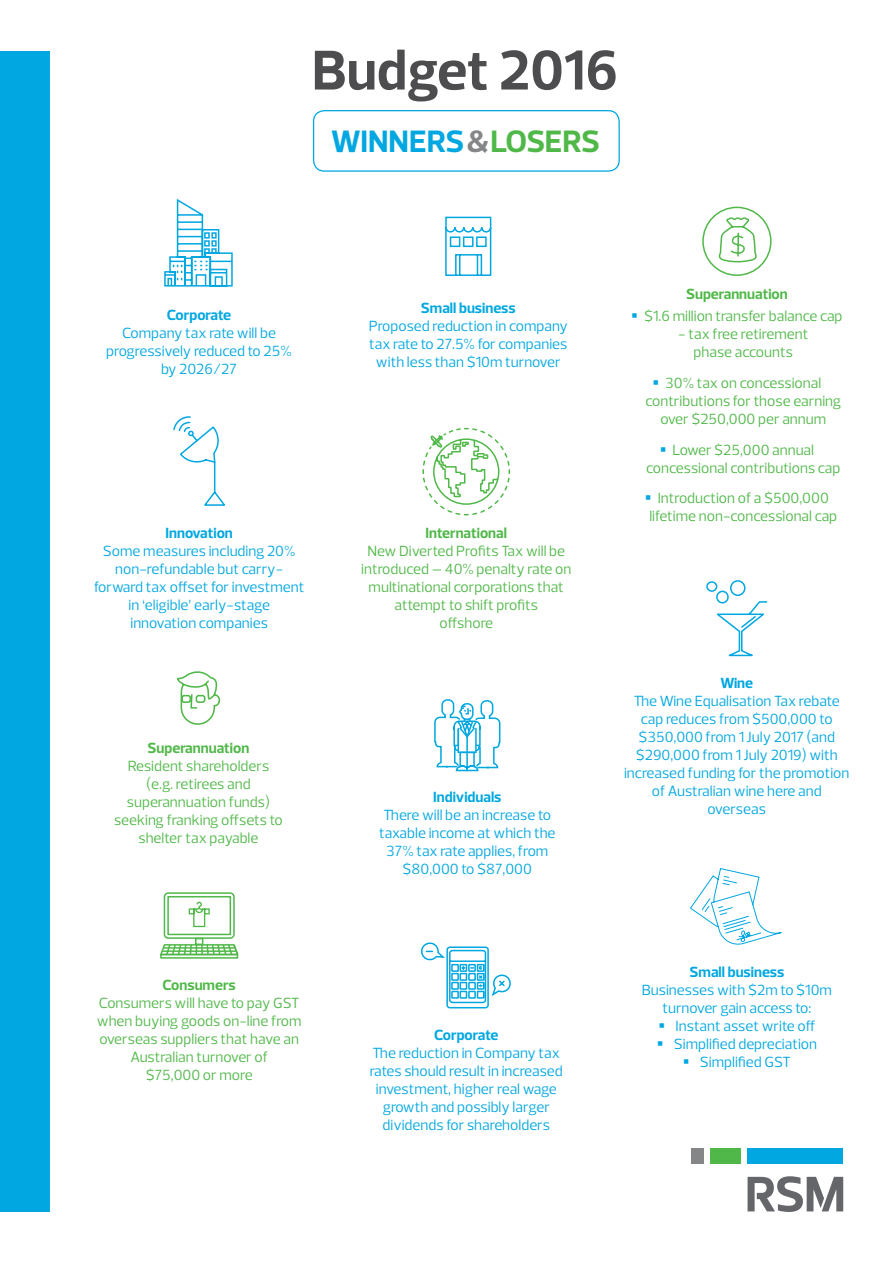
<style>
.page{position:relative;width:893px;height:1263px;background:#fff}
.page>*{position:absolute;margin:0;border:0;box-sizing:border-box;transform-origin:0 0}
.t1{font:700 57px "Prelo";color:#4d4d4f}
.t2{font:700 31.5px "Prelo";letter-spacing:-.015em;color:#00a7e1}
.t3{font:15px/18px "Prelo";color:#00a7e1;text-align:center}
.t4{font:15px/18px "Prelo";color:#50b848;text-align:center}
.t5{font:700 15px "Prelo";color:#00a7e1}
.t6{font:700 15px "Prelo";color:#50b848}
.s1{color:#848688}
.s2{color:#50b848}
</style>
<div class="page">
<div style="left:0;top:51px;width:50px;height:1161px;background:#00a7e1"></div>
<div style="left:313px;top:110px;width:307px;height:62px;border:1px solid #00a7e1;border-radius:11px"></div>
<svg style="left:445px;top:216px;width:47px;height:60px"></svg>
<svg style="left:434px;top:699px;width:67px;height:73px"></svg>
<svg style="left:702px;top:206px;width:70px;height:70px"></svg>
<svg style="left:422px;top:427px;width:89px;height:89px"></svg>
<div style="left:747px;top:1148px;width:96px;height:16px;background:#00a7e1"></div>
<div style="left:691px;top:1148px;width:12px;height:16px;background:#848688"></div>
<div style="left:710px;top:1148px;width:31px;height:16px;background:#50b848"></div>
<svg style="left:747px;top:1176px;width:96px;height:36px"></svg>
<svg style="left:421px;top:942px;width:90px;height:67px"></svg>
<svg style="left:690px;top:868px;width:92px;height:77px"></svg>
<div style="left:706px;top:581px;width:11px;height:11px;border:2px solid #00a7e1;border-radius:50%"></div>
<div style="left:716px;top:591px;width:13px;height:12px;border:2px solid #00a7e1;border-radius:50%"></div>
<div style="left:730px;top:580px;width:15px;height:16px;border:2px solid #00a7e1;border-radius:50%"></div>
<svg style="left:716px;top:600px;width:52px;height:57px"></svg>
<svg style="left:164px;top:199px;width:69px;height:88px"></svg>
<svg style="left:173px;top:416px;width:52px;height:90px"></svg>
<div style="left:160px;top:954px;width:78px;height:5px;border:2px solid #50b848"></div>
<svg style="left:160px;top:892px;width:79px;height:64px"></svg>
<svg style="left:176px;top:671px;width:45px;height:54px"></svg>
<h1 class="t1" style="left:312px;top:35px;width:308px">Budget 2016</h1>
<h2 class="t2" style="left:331px;top:122px;width:270px">WINNERS<span class="s1">&amp;</span><span class="s2">LOSERS</span></h2>
<p class="t5" style="left:167px;top:306px;width:66px">Corporate</p>
<p class="t3" style="left:106px;top:324px;width:187px">Company tax rate will be progressively reduced to 25% by 2026/27</p>
<p class="t5" style="left:166px;top:524px;width:69px">Innovation</p>
<p class="t3" style="left:94px;top:542px;width:212px">Some measures including 20% non-refundable but carry&shy;forward tax offset for investment in ‘eligible’ early-stage innovation companies</p>
<p class="t6" style="left:148px;top:739px;width:103px">Superannuation</p>
<p class="t4" style="left:114px;top:757px;width:170px">Resident shareholders (e.g. retirees and superannuation funds) seeking franking offsets to shelter tax payable</p>
<p class="t6" style="left:163px;top:976px;width:75px">Consumers</p>
<p class="t4" style="left:97px;top:994px;width:206px">Consumers will have to pay GST when buying goods on-line from overseas suppliers that have an<br>Australian turnover of<br>$75,000 or more</p>
<p class="t5" style="left:421px;top:298px;width:96px">Small business</p>
<p class="t3" style="left:369px;top:317px;width:201px">Proposed reduction in company tax rate to 27.5% for companies with less than $10m turnover</p>
<p class="t6" style="left:425px;top:524px;width:83px">International</p>
<p class="t4" style="left:361px;top:542px;width:212px">New Diverted Profits Tax will be introduced – 40% penalty rate on multinational corporations that attempt to shift profits<br>offshore</p>
<p class="t5" style="left:433px;top:787px;width:70px">Individuals</p>
<p class="t3" style="left:379px;top:806px;width:178px">There will be an increase to taxable income at which the<br>37% tax rate applies, from $80,000 to $87,000</p>
<p class="t5" style="left:434px;top:1026px;width:66px">Corporate</p>
<p class="t3" style="left:370px;top:1044px;width:195px">The reduction in Company tax rates should result in increased investment, higher real wage growth and possibly larger dividends for shareholders</p>
<p class="t6" style="left:686px;top:285px;width:103px">Superannuation</p>
<p class="t4" style="left:644px;top:307px;width:200px">$1.6 million transfer balance cap</p>
<p class="t4" style="left:678px;top:325px;width:132px">- tax free retirement phase accounts</p>
<p class="t4" style="left:645px;top:374px;width:197px">30% tax on concessional contributions for those earning over $250,000 per annum</p>
<p class="t4" style="left:646px;top:441px;width:196px">Lower $25,000 annual concessional contributions cap</p>
<p class="t4" style="left:649px;top:489px;width:189px">Introduction of a $500,000 lifetime non-concessional cap</p>
<p class="t5" style="left:720px;top:674px;width:34px">Wine</p>
<p class="t3" style="left:624px;top:692px;width:227px">The Wine Equalisation Tax rebate cap reduces from $500,000 to $350,000 from 1 July 2017 (and $290,000 from 1 July 2019) with increased funding for the promotion of Australian wine here and overseas</p>
<p class="t5" style="left:689px;top:962px;width:96px">Small business</p>
<p class="t3" style="left:642px;top:980px;width:192px">Businesses with $2m to $10m turnover gain access to:</p>
<p class="t3" style="left:674px;top:1016px;width:145px">Instant asset write off<br>Simplified depreciation<br>Simplified GST</p>
</div>
